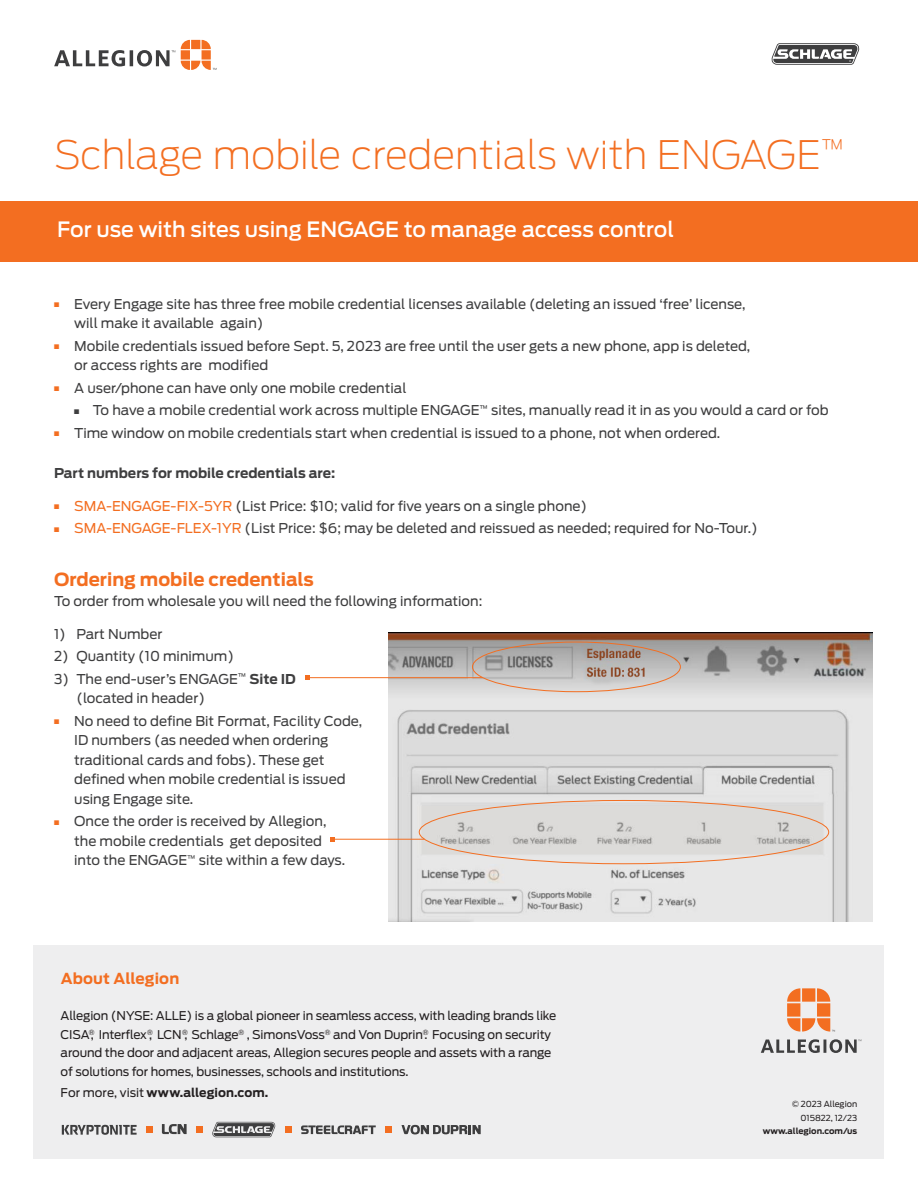
<style>
.page{position:relative;width:918px;height:1188px;background:#fff}
.page>*{position:absolute;margin:0;border:0;box-sizing:border-box;transform-origin:0 0}
.t1{font:200 39px "Antenna";color:#f36e21}
.t2{font:500 21px "Antenna";color:#fff}
.t3{font:700 18px "Antenna";color:#f36e21}
.t4{font:700 15px "Antenna";letter-spacing:.01em;color:#f36e21}
.t5{font:13.5px/19.5px "Antenna";color:#3e3e3f}
.t6{font:700 13.5px "Antenna";color:#3e3e3f}
.t7{font:12px/18.6px "Antenna";letter-spacing:-.01em;color:#231f20}
.t8{font:700 12px "Antenna";color:#231f20}
.t9{font:8.25px/13.5px "Antenna";color:#231f20;text-align:right}
.t10{font:700 8.25px "Antenna";color:#231f20}
.s1{color:#f36e21}
.s2{font-weight:700}
.s3{font-weight:400}
</style>
<div class="page">
<svg style="left:181px;top:40px;width:36px;height:30px"></svg>
<svg style="left:54px;top:50px;width:121px;height:16px"></svg>
<div style="left:0;top:201px;width:918px;height:60px;background:#f36e21"></div>
<svg style="left:772px;top:43px;width:87px;height:22px"></svg>
<img style="left:389px;top:632px;width:483px;height:290px">
<div style="left:472px;top:642px;width:209px;height:50px;border:1px solid #f36e21;border-radius:50%"></div>
<hr style="left:308px;top:677px;width:175px;height:1px;background:#f36e21">
<svg style="left:306px;top:675px;width:4px;height:5px"></svg>
<hr style="left:332px;top:839px;width:92px;height:1px;background:#f36e21">
<svg style="left:330px;top:837px;width:4px;height:4px"></svg>
<div style="left:34px;top:945px;width:850px;height:214px;background:#eeeeef"></div>
<svg style="left:787px;top:988px;width:48px;height:44px"></svg>
<svg style="left:761px;top:1039px;width:100px;height:14px"></svg>
<svg style="left:162px;top:1124px;width:25px;height:10px"></svg>
<div style="left:146px;top:1126px;width:6px;height:7px;background:#f36e21"></div>
<div style="left:196px;top:1126px;width:7px;height:7px;background:#f36e21"></div>
<svg style="left:402px;top:1125px;width:79px;height:9px"></svg>
<svg style="left:212px;top:1122px;width:63px;height:15px"></svg>
<svg style="left:301px;top:1125px;width:75px;height:9px"></svg>
<div style="left:285px;top:1126px;width:6px;height:7px;background:#f36e21"></div>
<div style="left:385px;top:1126px;width:7px;height:7px;background:#f36e21"></div>
<svg style="left:62px;top:1125px;width:75px;height:10px"></svg>
<h1 class="t1" style="left:54px;top:130px;width:793px">Schlage mobile credentials with ENGAGE<sup>™</sup></h1>
<h2 class="t2" style="left:57px;top:215px;width:619px">For use with sites using ENGAGE to manage access control</h2>
<p class="t5" style="left:74px;top:294px;width:673px;text-indent:-20px"><span class="s1">■</span> Every Engage site has three free mobile credential licenses available (deleting an issued ‘free’ license, will make it available again)</p>
<p class="t5" style="left:74px;top:336px;width:677px;text-indent:-20px"><span class="s1">■</span> Mobile credentials issued before Sept. 5, 2023 are free until the user gets a new phone, app is deleted, or access rights are modified</p>
<p class="t5" style="left:54px;top:378px;width:354px"><span class="s1">■</span> A user/phone can have only one mobile credential</p>
<p class="t5" style="left:74px;top:400px;width:756px">■ To have a mobile credential work across multiple ENGAGE<sup>™</sup> sites, manually read it in as you would a card or fob</p>
<p class="t5" style="left:54px;top:423px;width:668px"><span class="s1">■</span> Time window on mobile credentials start when credential is issued to a phone, not when ordered.</p>
<p class="t6" style="left:54px;top:463px;width:283px">Part numbers for mobile credentials are:</p>
<p class="t5" style="left:54px;top:496px;width:535px"><span class="s1">■ SMA-ENGAGE-FIX-5YR</span> (List Price: $10; valid for five years on a single phone)</p>
<p class="t5" style="left:54px;top:518px;width:705px"><span class="s1">■ SMA-ENGAGE-FLEX-1YR</span> (List Price: $6; may be deleted and reissued as needed; required for No-Tour.)</p>
<h3 class="t3" style="left:54px;top:567px;width:261px">Ordering mobile credentials</h3>
<p class="t5" style="left:54px;top:591px;width:430px">To order from wholesale you will need the following information:</p>
<p class="t5" style="left:54px;top:624px;width:110px">1) Part Number</p>
<p class="t5" style="left:54px;top:646px;width:182px">2) Quantity (10 minimum)</p>
<p class="t5" style="left:77px;top:669px;width:221px;text-indent:-23px">3) The end-user’s ENGAGE<sup>™</sup> <span class="s2">Site ID </span>(located in header)</p>
<p class="t5" style="left:74px;top:711px;width:290px;text-indent:-20px"><span class="s1">■</span> No need to define Bit Format, Facility Code, ID numbers (as needed when ordering traditional cards and fobs). These get defined when mobile credential is issued using Engage site.</p>
<p class="t5" style="left:74px;top:811px;width:273px;text-indent:-20px"><span class="s1">■</span> Once the order is received by Allegion, the mobile credentials get deposited into the ENGAGE<sup>™</sup> site within a few days.</p>
<p class="t4" style="left:61px;top:968px;width:120px">About Allegion</p>
<p class="t7" style="left:61px;top:1007px;width:497px">Allegion (NYSE: ALLE) is a global pioneer in seamless access, with leading brands like CISA<sup>®</sup>, Interflex<sup>®</sup>, LCN<sup>®</sup>, Schlage<sup>®</sup> , SimonsVoss<sup>®</sup> and Von Duprin<sup>®</sup>. Focusing on security around the door and adjacent areas, Allegion secures people and assets with a range of solutions for homes, businesses, schools and institutions.</p>
<p class="t8" style="left:61px;top:1085px;width:209px"><span class="s3">For more, visit</span> www.allegion.com.</p>
<p class="t9" style="left:792px;top:1097px;width:67px">© 2023 Allegion<br>015822, 12/23</p>
<p class="t10" style="left:763px;top:1125px;width:96px">www.allegion.com/us</p>
</div>
